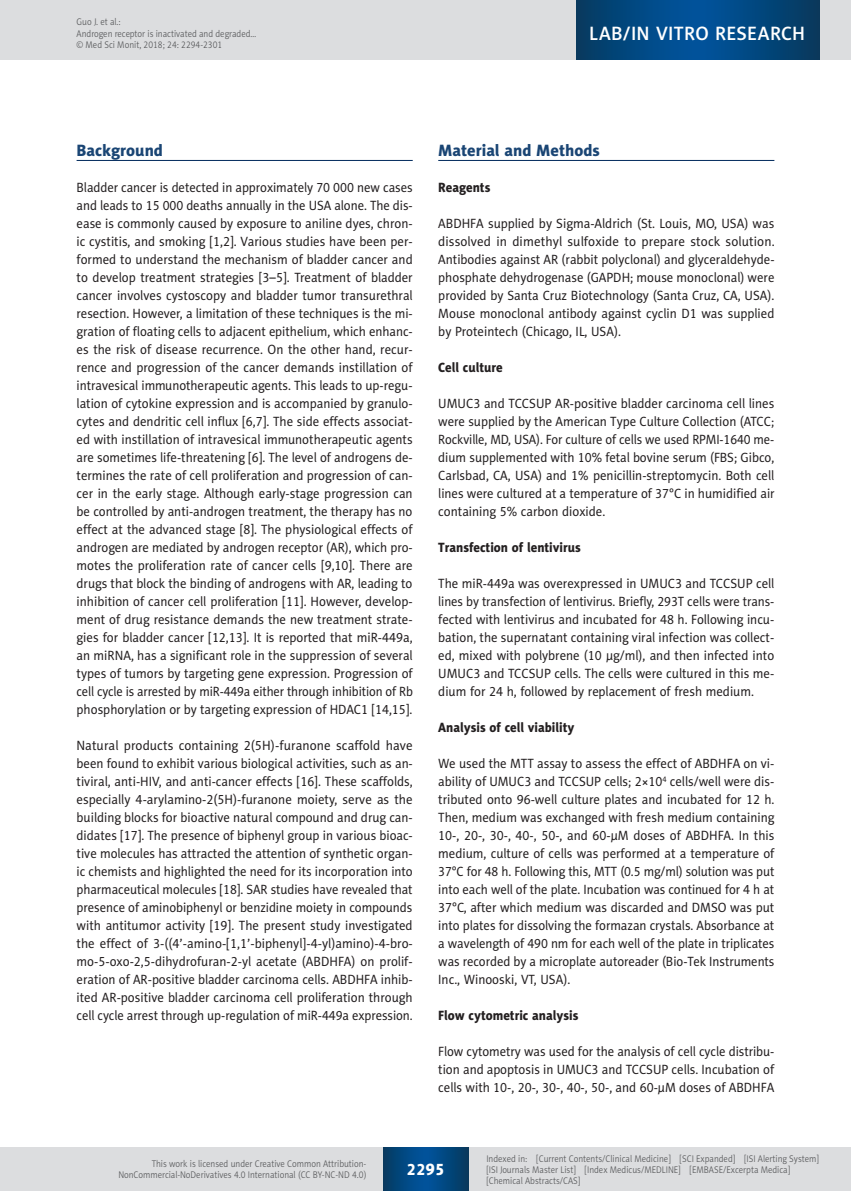
<style>
.page{position:relative;width:851px;height:1191px;background:#fff}
.page>*{position:absolute;margin:0;border:0;box-sizing:border-box;transform-origin:0 0}
.t1{font:19.5px "Naomi Sans EFN Medium";letter-spacing:.01em;color:#fff}
.MSM_Headline_1{font:16.5px "Naomi Sans EFN Heavy";color:#1a4574}
.t2{font:16.5px "Naomi Sans EFN Heavy";color:#fff}
.MSM_Body{font:13.5px/18px "Naomi Sans EFN";color:#231f20;text-align:justify;scale:.94 1}
.MSM_Body-2{font:13.5px/18px "Naomi Sans EFN";color:#231f20;text-align:justify;scale:.95 1}
.MSM_Body-3{font:13.5px/18px "Naomi Sans EFN";color:#231f20;text-align:justify;scale:.96 1}
.MSM_Headline_2{font:13.5px "Naomi Sans EFN Heavy";color:#231f20;scale:.95 1}
.MSM_pagina_zywa{font:9.75px/11.2px "Naomi Sans EFN Light";color:#57585a;scale:.9 1}
.MSM_pagina_sygnatura{font:9.75px "Naomi Sans EFN Light";color:#57585a;scale:.9 1}
</style>
<div class="page">
<hr style="left:77px;top:160px;width:335px;height:1px;background:#00295c">
<hr style="left:438px;top:160px;width:336px;height:1px;background:#00295c">
<div style="left:0;top:1148px;width:850px;height:43px;background:#dcdddf"></div>
<svg style="left:383px;top:1147px;width:85px;height:43px;background:#02477e"></svg>
<div style="left:0;top:0;width:850px;height:60px;background:#dcdddf"></div>
<svg style="left:576px;top:0;width:243px;height:60px;background:#02477e"></svg>
<p class="MSM_pagina_zywa" style="left:77px;top:16px;width:201px">Guo J. et al.:<br>Androgen receptor is inactivated and degraded…</p>
<p class="MSM_pagina_sygnatura" style="left:77px;top:39px;width:163px">© Med Sci Monit, 2018; 24: 2294-2301</p>
<h1 class="t1" style="left:589px;top:22px;width:217px">LAB/IN VITRO RESEARCH</h1>
<p class="MSM_Headline_1" style="left:77px;top:140px;width:88px">Background</p>
<p class="MSM_Body" style="left:77px;top:178px;width:359px">Bladder cancer is detected in approximately 70 000 new cases and leads to 15 000 deaths annually in the USA alone. The dis&shy;ease is commonly caused by exposure to aniline dyes, chron&shy;ic cystitis, and smoking [1,2]. Various studies have been per&shy;formed to understand the mechanism of bladder cancer and to develop treatment strategies [3–5]. Treatment of bladder cancer involves cystoscopy and bladder tumor transurethral resection. However, a limitation of these techniques is the mi&shy;gration of floating cells to adjacent epithelium, which enhanc&shy;es the risk of disease recurrence. On the other hand, recur&shy;rence and progression of the cancer demands instillation of intravesical immunotherapeutic agents. This leads to up-regu&shy;lation of cytokine expression and is accompanied by granulo&shy;cytes and dendritic cell influx [6,7]. The side effects associat&shy;ed with instillation of intravesical immunotherapeutic agents are sometimes life-threatening [6]. The level of androgens de&shy;termines the rate of cell proliferation and progression of can&shy;cer in the early stage. Although early-stage progression can be controlled by anti-androgen treatment, the therapy has no effect at the advanced stage [8]. The physiological effects of androgen are mediated by androgen receptor (AR), which pro&shy;motes the proliferation rate of cancer cells [9,10]. There are drugs that block the binding of androgens with AR, leading to inhibition of cancer cell proliferation [11]. However, develop&shy;ment of drug resistance demands the new treatment strate&shy;gies for bladder cancer [12,13]. It is reported that miR-449a, an miRNA, has a significant role in the suppression of several types of tumors by targeting gene expression. Progression of cell cycle is arrested by miR-449a either through inhibition of Rb phosphorylation or by targeting expression of HDAC1 [14,15].</p>
<p class="MSM_Body-3" style="left:77px;top:736px;width:352px">Natural products containing 2(5H)-furanone scaffold have been found to exhibit various biological activities, such as an&shy;tiviral, anti-HIV, and anti-cancer effects [16]. These scaffolds, especially 4-arylamino-2(5H)-furanone moiety, serve as the building blocks for bioactive natural compound and drug can&shy;didates [17]. The presence of biphenyl group in various bioac&shy;tive molecules has attracted the attention of synthetic organ&shy;ic chemists and highlighted the need for its incorporation into pharmaceutical molecules [18]. SAR studies have revealed that presence of aminobiphenyl or benzidine moiety in compounds with antitumor activity [19]. The present study investigated the effect of 3-((4’-amino-[1,1’-biphenyl]-4-yl)amino)-4-bro&shy;mo-5-oxo-2,5-dihydrofuran-2-yl acetate (ABDHFA) on prolif&shy;eration of AR-positive bladder carcinoma cells. ABDHFA inhib&shy;ited AR-positive bladder carcinoma cell proliferation through cell cycle arrest through up-regulation of miR-449a expression.</p>
<p class="MSM_Headline_1" style="left:438px;top:140px;width:163px">Material and Methods</p>
<p class="MSM_Headline_2" style="left:438px;top:179px;width:56px">Reagents</p>
<p class="MSM_Body-2" style="left:438px;top:214px;width:355px">ABDHFA supplied by Sigma-Aldrich (St. Louis, MO, USA) was dissolved in dimethyl sulfoxide to prepare stock solution.<br>Antibodies against AR (rabbit polyclonal) and glyceraldehyde&shy;phosphate dehydrogenase (GAPDH; mouse monoclonal) were provided by Santa Cruz Biotechnology (Santa Cruz, CA, USA).<br>Mouse monoclonal antibody against cyclin D1 was supplied by Proteintech (Chicago, IL, USA).</p>
<p class="MSM_Headline_2" style="left:438px;top:359px;width:69px">Cell culture</p>
<p class="MSM_Body-2" style="left:438px;top:394px;width:355px">UMUC3 and TCCSUP AR-positive bladder carcinoma cell lines were supplied by the American Type Culture Collection (ATCC; Rockville, MD, USA). For culture of cells we used RPMI-1640 me&shy;dium supplemented with 10% fetal bovine serum (FBS; Gibco, Carlsbad, CA, USA) and 1% penicillin-streptomycin. Both cell lines were cultured at a temperature of 37°C in humidified air containing 5% carbon dioxide.</p>
<p class="MSM_Headline_2" style="left:438px;top:539px;width:151px">Transfection of lentivirus</p>
<p class="MSM_Body-2" style="left:438px;top:574px;width:355px">The miR-449a was overexpressed in UMUC3 and TCCSUP cell lines by transfection of lentivirus. Briefly, 293T cells were trans&shy;fected with lentivirus and incubated for 48 h. Following incu&shy;bation, the supernatant containing viral infection was collect&shy;ed, mixed with polybrene (10 µg/ml), and then infected into UMUC3 and TCCSUP cells. The cells were cultured in this me&shy;dium for 24 h, followed by replacement of fresh medium.</p>
<p class="MSM_Headline_2" style="left:438px;top:719px;width:145px">Analysis of cell viability</p>
<p class="MSM_Body-2" style="left:438px;top:754px;width:355px">We used the MTT assay to assess the effect of ABDHFA on vi&shy;ability of UMUC3 and TCCSUP cells; 2×10<sup>4</sup> cells/well were dis&shy;tributed onto 96-well culture plates and incubated for 12 h.<br>Then, medium was exchanged with fresh medium containing 10-, 20-, 30-, 40-, 50-, and 60-µM doses of ABDHFA. In this medium, culture of cells was performed at a temperature of 37°C for 48 h. Following this, MTT (0.5 mg/ml) solution was put into each well of the plate. Incubation was continued for 4 h at 37°C, after which medium was discarded and DMSO was put into plates for dissolving the formazan crystals. Absorbance at a wavelength of 490 nm for each well of the plate in triplicates was recorded by a microplate autoreader (Bio-Tek Instruments Inc., Winooski, VT, USA).</p>
<p class="MSM_Headline_2" style="left:438px;top:1007px;width:149px">Flow cytometric analysis</p>
<p class="MSM_Body" style="left:438px;top:1042px;width:359px">Flow cytometry was used for the analysis of cell cycle distribu&shy;tion and apoptosis in UMUC3 and TCCSUP cells. Incubation of cells with 10-, 20-, 30-, 40-, 50-, and 60-µM doses of ABDHFA</p>
<p class="MSM_pagina_zywa" style="left:118px;top:1158px;width:277px;text-align:right">This work is licensed under Creative Common Attribution-<br>NonCommercial-NoDerivatives 4.0 International (CC BY-NC-ND 4.0)</p>
<p class="t2" style="left:406px;top:1159px;width:40px">2295</p>
<p class="MSM_pagina_zywa" style="left:486px;top:1152px;width:371px">Indexed in: [Current Contents/Clinical Medicine] [SCI Expanded] [ISI Alerting System] [ISI Journals Master List] [Index Medicus/MEDLINE] [EMBASE/Excerpta Medica] [Chemical Abstracts/CAS]</p>
</div>
